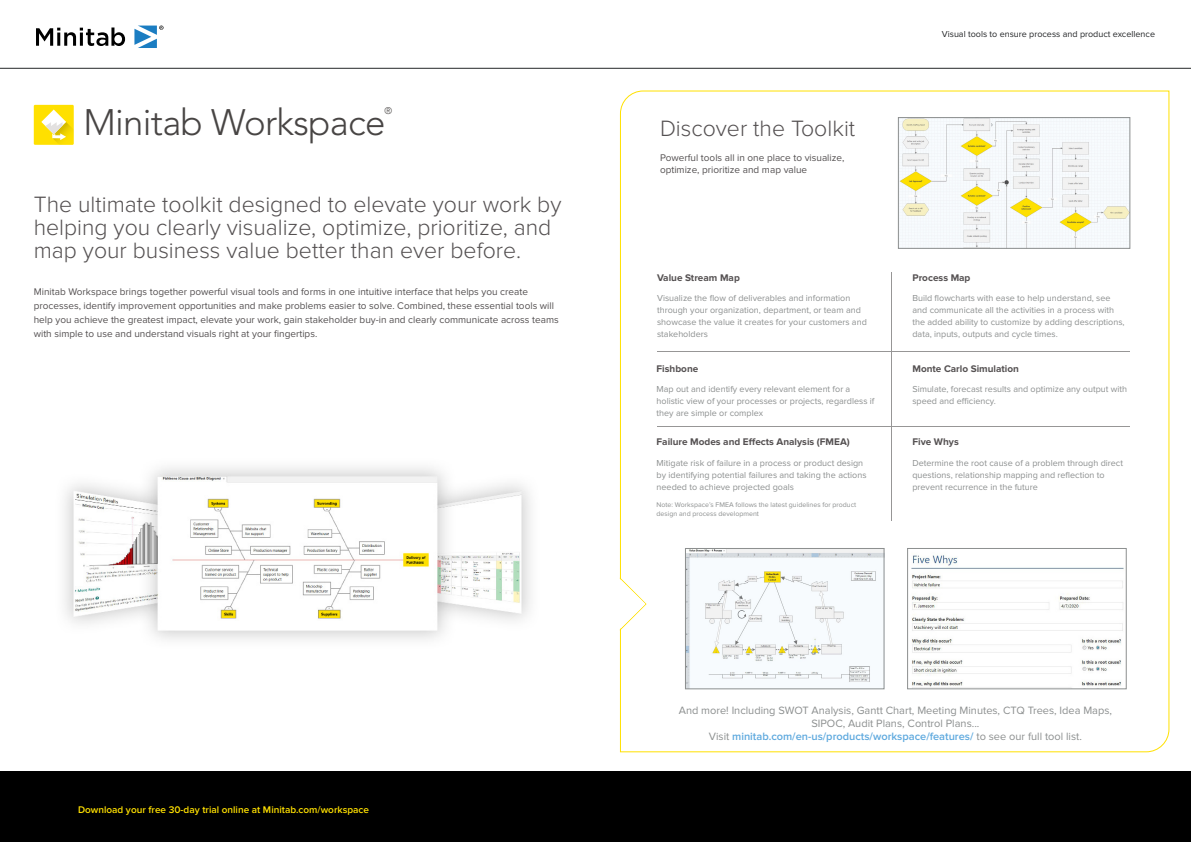
<style>
.page{position:relative;width:1191px;height:842px;background:#fff}
.page>*{position:absolute;margin:0;border:0;box-sizing:border-box;transform-origin:0 0}
.t1{font:300 36.6px "Avenir LT Std";letter-spacing:-.02em;color:#484544}
.t2{font:300 23px/23px "Proxima Nova";color:#545051}
.t3{font:11px/13.2px "Proxima Nova";color:#8c8f8f;text-align:center}
.t4{font:10px/14px "Proxima Nova";color:#545051}
.t5{font:700 10px "Proxima Nova";color:#545051}
.t6{font:600 10px "Proxima Nova";color:#ffe100}
.t7{font:300 9.6px "Avenir LT Std";color:#484544}
.t8{font:9px/12px "Proxima Nova";color:#8c8f8f}
.t9{font:9px "Proxima Nova";color:#242628}
.t10{font:7px/9px "Proxima Nova";color:#8c8f8f}
.s1{font-weight:600;color:#5ea9de}
</style>
<div class="page">
<div style="left:0;top:771px;width:1191px;height:71px;background:#000"></div>
<svg style="left:619px;top:90px;width:551px;height:663px"></svg>
<hr style="left:0;top:68px;width:1191px;height:1px;background:#242628">
<div style="left:34px;top:105px;width:40px;height:40px;background:#ffe000"></div>
<svg style="left:41px;top:110px;width:33px;height:35px"></svg>
<svg style="left:36px;top:28px;width:89px;height:18px"></svg>
<svg style="left:134px;top:26px;width:29px;height:22px"></svg>
<hr style="left:891px;top:273px;width:1px;height:248px;background:#979696">
<hr style="left:657px;top:351px;width:472px;height:1px;background:#979696">
<hr style="left:657px;top:427px;width:472px;height:1px;background:#979696">
<img style="left:687px;top:550px;width:195px;height:137px">
<div style="left:685px;top:548px;width:199px;height:141px;border:1px solid #8c8f8f"></div>
<img style="left:909px;top:550px;width:215px;height:137px">
<div style="left:907px;top:548px;width:219px;height:141px;border:1px solid #8c8f8f"></div>
<svg style="left:619px;top:575px;width:28px;height:58px"></svg>
<img style="left:64px;top:467px;width:467px;height:173px">
<img style="left:900px;top:119px;width:228px;height:128px">
<div style="left:898px;top:117px;width:232px;height:132px;border:1px solid #8c8f8f"></div>
<h1 class="t1" style="left:83px;top:101px;width:303px">Minitab Workspace</h1>
<p class="t7" style="left:384px;top:105px;width:9px">®</p>
<h2 class="t2" style="left:34px;top:193px;width:529px">The ultimate toolkit designed to elevate your work by helping you clearly visualize, optimize, prioritize, and map your business value better than ever before.</h2>
<p class="t4" style="left:34px;top:285px;width:526px">Minitab Workspace brings together powerful visual tools and forms in one intuitive interface that helps you create processes, identify improvement opportunities and make problems easier to solve. Combined, these essential tools will help you achieve the greatest impact, elevate your work, gain stakeholder buy-in and clearly communicate across teams with simple to use and understand visuals right at your fingertips.</p>
<p class="t6" style="left:78px;top:803px;width:293px">Download your free 30-day trial online at Minitab.com/workspace</p>
<h2 class="t2" style="left:660px;top:117px;width:197px">Discover the Toolkit</h2>
<p class="t4" style="left:660px;top:152px;width:186px;line-height:12px">Powerful tools all in one place to visualize, optimize, prioritize and map value</p>
<p class="t9" style="left:942px;top:30px;width:215px">Visual tools to ensure process and product excellence</p>
<p class="t5" style="left:657px;top:272px;width:84px">Value Stream Map</p>
<p class="t8" style="left:657px;top:293px;width:211px">Visualize the flow of deliverables and information through your organization, department, or team and showcase the value it creates for your customers and stakeholders</p>
<p class="t5" style="left:656px;top:362px;width:43px">Fishbone</p>
<p class="t8" style="left:656px;top:383px;width:219px">Map out and identify every relevant element for a holistic view of your processes or projects, regardless if they are simple or complex</p>
<p class="t5" style="left:656px;top:436px;width:195px">Failure Modes and Effects Analysis (FMEA)</p>
<p class="t8" style="left:656px;top:457px;width:211px">Mitigate risk of failure in a process or product design by identifying potential failures and taking the actions needed to achieve projected goals</p>
<p class="t10" style="left:656px;top:501px;width:201px">Note: Workspace’s FMEA follows the latest guidelines for product design and process development</p>
<p class="t5" style="left:912px;top:272px;width:60px">Process Map</p>
<p class="t8" style="left:912px;top:293px;width:214px">Build flowcharts with ease to help understand, see and communicate all the activities in a process with the added ability to customize by adding descriptions, data, inputs, outputs and cycle times.</p>
<p class="t5" style="left:912px;top:362px;width:108px">Monte Carlo Simulation</p>
<p class="t8" style="left:912px;top:383px;width:216px">Simulate, forecast results and optimize any output with speed and efficiency.</p>
<p class="t5" style="left:912px;top:436px;width:48px">Five Whys</p>
<p class="t8" style="left:912px;top:457px;width:212px">Determine the root cause of a problem through direct questions, relationship mapping and reflection to prevent recurrence in the future</p>
<p class="t3" style="left:679px;top:704px;width:435px">And more! Including SWOT Analysis, Gantt Chart, Meeting Minutes, CTQ Trees, Idea Maps,<br>SIPOC, Audit Plans, Control Plans...<br>Visit <span class="s1">minitab.com/en-us/products/workspace/features/</span> to see our full tool list.</p>
</div>
